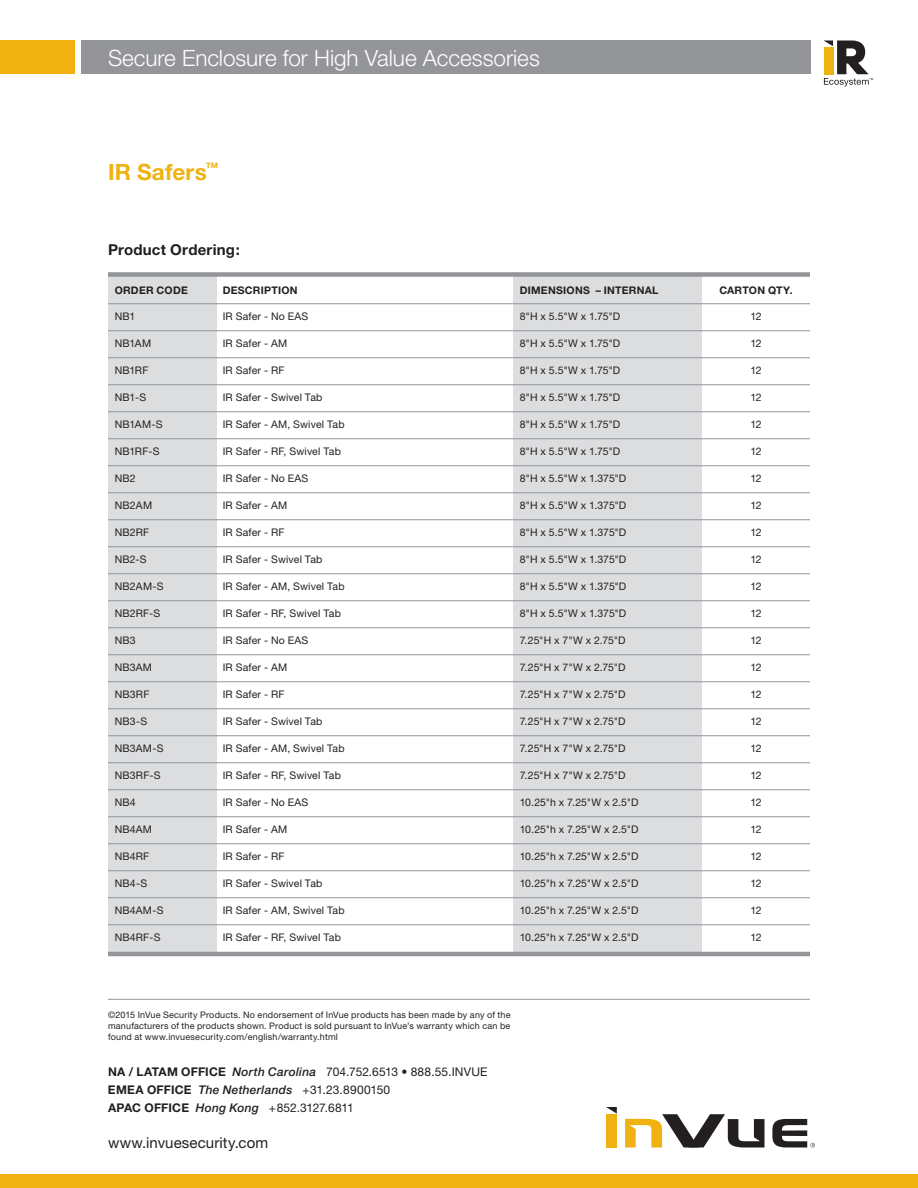
<style>
.page{position:relative;width:918px;height:1188px;background:#fff}
.page>*{position:absolute;margin:0;border:0;box-sizing:border-box;transform-origin:0 0}
.t1{font:300 22.5px "Helvetica Neue";letter-spacing:-.005em;color:#fff}
.t2{font:700 22.5px "Helvetica Neue";letter-spacing:.005em;color:#efb211}
.t3{font:15px "Helvetica Neue";letter-spacing:.005em;color:#231f20}
.t4{font:700 15px "Helvetica Neue";letter-spacing:.015em;color:#231f20}
.t5{font:12px/18px "Helvetica Neue";letter-spacing:.005em;color:#231f20}
.t6{font:10.5px "Helvetica Neue";letter-spacing:.015em;color:#231f20}
.t7{font:700 10.5px "Helvetica Neue";letter-spacing:.025em;color:#231f20}
.t8{font:9px/10.8px "Helvetica Neue";letter-spacing:.025em;color:#231f20;text-align:justify}
.s1{font-weight:700}
.s2{font-weight:500;font-style:italic}
</style>
<div class="page">
<div style="left:606px;top:1114px;width:11px;height:33px;background:#efb211"></div>
<svg style="left:625px;top:1114px;width:140px;height:33px"></svg>
<svg style="left:606px;top:1107px;width:11px;height:7px"></svg>
<svg style="left:772px;top:1119px;width:43px;height:29px"></svg>
<div style="left:0;top:1174px;width:918px;height:14px;background:#efb211"></div>
<div style="left:81px;top:40px;width:729px;height:34px;background:#939598"></div>
<div style="left:0;top:40px;width:74px;height:34px;background:#efb211"></div>
<svg style="left:824px;top:40px;width:49px;height:47px"></svg>
<div style="left:108px;top:277px;width:108px;height:675px;background:#dcdddf"></div>
<div style="left:513px;top:277px;width:189px;height:675px;background:#dcdddf"></div>
<div style="left:108px;top:272px;width:702px;height:5px;background:#939598"></div>
<hr style="left:108px;top:303px;width:702px;height:1px;background:#939598">
<hr style="left:108px;top:330px;width:702px;height:1px;background:#939598">
<hr style="left:108px;top:357px;width:702px;height:1px;background:#939598">
<hr style="left:108px;top:384px;width:702px;height:1px;background:#939598">
<hr style="left:108px;top:411px;width:702px;height:1px;background:#939598">
<hr style="left:108px;top:438px;width:702px;height:1px;background:#939598">
<hr style="left:108px;top:465px;width:702px;height:1px;background:#939598">
<hr style="left:108px;top:492px;width:702px;height:1px;background:#939598">
<hr style="left:108px;top:519px;width:702px;height:1px;background:#939598">
<hr style="left:108px;top:546px;width:702px;height:1px;background:#939598">
<hr style="left:108px;top:573px;width:702px;height:1px;background:#939598">
<hr style="left:108px;top:600px;width:702px;height:1px;background:#939598">
<hr style="left:108px;top:627px;width:702px;height:1px;background:#939598">
<hr style="left:108px;top:654px;width:702px;height:1px;background:#939598">
<hr style="left:108px;top:816px;width:702px;height:1px;background:#939598">
<hr style="left:108px;top:681px;width:702px;height:1px;background:#939598">
<hr style="left:108px;top:843px;width:702px;height:1px;background:#939598">
<hr style="left:108px;top:708px;width:702px;height:1px;background:#939598">
<hr style="left:108px;top:870px;width:702px;height:1px;background:#939598">
<hr style="left:108px;top:735px;width:702px;height:1px;background:#939598">
<hr style="left:108px;top:897px;width:702px;height:1px;background:#939598">
<hr style="left:108px;top:762px;width:702px;height:1px;background:#939598">
<hr style="left:108px;top:924px;width:702px;height:1px;background:#939598">
<hr style="left:108px;top:789px;width:702px;height:1px;background:#939598">
<hr style="left:108px;top:952px;width:702px;height:4px;background:#939598">
<hr style="left:108px;top:999px;width:702px;height:1px;background:#939598">
<h1 class="t1" style="left:108px;top:49px;width:433px">Secure Enclosure for High Value Accessories</h1>
<h1 class="t2" style="left:108px;top:163px;width:112px">IR Safers<sup>™</sup></h1>
<h2 class="t4" style="left:108px;top:244px;width:134px">Product Ordering:</h2>
<p class="t7" style="left:115px;top:286px;width:75px">ORDER CODE</p>
<p class="t6" style="left:115px;top:312px;width:22px">NB1</p>
<p class="t7" style="left:223px;top:286px;width:76px">DESCRIPTION</p>
<p class="t7" style="left:520px;top:286px;width:140px">DIMENSIONS – INTERNAL</p>
<p class="t7" style="left:719px;top:286px;width:75px">CARTON QTY.</p>
<p class="t6" style="left:750px;top:312px;width:13px">12</p>
<p class="t6" style="left:750px;top:339px;width:13px">12</p>
<p class="t6" style="left:750px;top:366px;width:13px">12</p>
<p class="t6" style="left:750px;top:393px;width:13px">12</p>
<p class="t6" style="left:223px;top:312px;width:87px">IR Safer - No EAS</p>
<p class="t6" style="left:520px;top:312px;width:102px">8"H x 5.5"W x 1.75"D</p>
<p class="t6" style="left:520px;top:339px;width:102px">8"H x 5.5"W x 1.75"D</p>
<p class="t6" style="left:520px;top:366px;width:102px">8"H x 5.5"W x 1.75"D</p>
<p class="t6" style="left:520px;top:393px;width:102px">8"H x 5.5"W x 1.75"D</p>
<p class="t6" style="left:520px;top:420px;width:102px">8"H x 5.5"W x 1.75"D</p>
<p class="t6" style="left:520px;top:447px;width:102px">8"H x 5.5"W x 1.75"D</p>
<p class="t6" style="left:520px;top:474px;width:108px">8"H x 5.5"W x 1.375"D</p>
<p class="t6" style="left:520px;top:501px;width:108px">8"H x 5.5"W x 1.375"D</p>
<p class="t6" style="left:520px;top:528px;width:108px">8"H x 5.5"W x 1.375"D</p>
<p class="t6" style="left:520px;top:555px;width:108px">8"H x 5.5"W x 1.375"D</p>
<p class="t6" style="left:520px;top:582px;width:108px">8"H x 5.5"W x 1.375"D</p>
<p class="t6" style="left:520px;top:609px;width:108px">8"H x 5.5"W x 1.375"D</p>
<p class="t6" style="left:520px;top:636px;width:107px">7.25"H x 7"W x 2.75"D</p>
<p class="t6" style="left:520px;top:663px;width:107px">7.25"H x 7"W x 2.75"D</p>
<p class="t6" style="left:520px;top:690px;width:107px">7.25"H x 7"W x 2.75"D</p>
<p class="t6" style="left:520px;top:717px;width:107px">7.25"H x 7"W x 2.75"D</p>
<p class="t6" style="left:520px;top:744px;width:107px">7.25"H x 7"W x 2.75"D</p>
<p class="t6" style="left:520px;top:771px;width:107px">7.25"H x 7"W x 2.75"D</p>
<p class="t6" style="left:520px;top:798px;width:120px">10.25"h x 7.25"W x 2.5"D</p>
<p class="t6" style="left:520px;top:825px;width:120px">10.25"h x 7.25"W x 2.5"D</p>
<p class="t6" style="left:520px;top:852px;width:120px">10.25"h x 7.25"W x 2.5"D</p>
<p class="t6" style="left:520px;top:879px;width:120px">10.25"h x 7.25"W x 2.5"D</p>
<p class="t6" style="left:520px;top:906px;width:120px">10.25"h x 7.25"W x 2.5"D</p>
<p class="t6" style="left:520px;top:933px;width:120px">10.25"h x 7.25"W x 2.5"D</p>
<p class="t6" style="left:223px;top:339px;width:66px">IR Safer - AM</p>
<p class="t6" style="left:115px;top:339px;width:38px">NB1AM</p>
<p class="t6" style="left:223px;top:366px;width:63px">IR Safer - RF</p>
<p class="t6" style="left:115px;top:366px;width:35px">NB1RF</p>
<p class="t6" style="left:115px;top:393px;width:33px">NB1-S</p>
<p class="t6" style="left:223px;top:393px;width:101px">IR Safer - Swivel Tab</p>
<p class="t6" style="left:115px;top:420px;width:49px">NB1AM-S</p>
<p class="t6" style="left:223px;top:420px;width:123px">IR Safer - AM, Swivel Tab</p>
<p class="t6" style="left:750px;top:420px;width:13px">12</p>
<p class="t6" style="left:115px;top:447px;width:46px">NB1RF-S</p>
<p class="t6" style="left:223px;top:447px;width:120px">IR Safer - RF, Swivel Tab</p>
<p class="t6" style="left:750px;top:447px;width:13px">12</p>
<p class="t6" style="left:223px;top:474px;width:87px">IR Safer - No EAS</p>
<p class="t6" style="left:115px;top:474px;width:22px">NB2</p>
<p class="t6" style="left:750px;top:474px;width:13px">12</p>
<p class="t6" style="left:223px;top:501px;width:66px">IR Safer - AM</p>
<p class="t6" style="left:115px;top:501px;width:39px">NB2AM</p>
<p class="t6" style="left:750px;top:501px;width:13px">12</p>
<p class="t6" style="left:223px;top:528px;width:63px">IR Safer - RF</p>
<p class="t6" style="left:115px;top:528px;width:36px">NB2RF</p>
<p class="t6" style="left:750px;top:528px;width:13px">12</p>
<p class="t6" style="left:115px;top:555px;width:33px">NB2-S</p>
<p class="t6" style="left:223px;top:555px;width:101px">IR Safer - Swivel Tab</p>
<p class="t6" style="left:750px;top:555px;width:13px">12</p>
<p class="t6" style="left:115px;top:582px;width:50px">NB2AM-S</p>
<p class="t6" style="left:223px;top:582px;width:123px">IR Safer - AM, Swivel Tab</p>
<p class="t6" style="left:750px;top:582px;width:13px">12</p>
<p class="t6" style="left:115px;top:609px;width:47px">NB2RF-S</p>
<p class="t6" style="left:223px;top:609px;width:120px">IR Safer - RF, Swivel Tab</p>
<p class="t6" style="left:750px;top:609px;width:13px">12</p>
<p class="t6" style="left:223px;top:636px;width:87px">IR Safer - No EAS</p>
<p class="t6" style="left:115px;top:636px;width:23px">NB3</p>
<p class="t6" style="left:750px;top:636px;width:13px">12</p>
<p class="t6" style="left:223px;top:663px;width:66px">IR Safer - AM</p>
<p class="t6" style="left:115px;top:663px;width:39px">NB3AM</p>
<p class="t6" style="left:750px;top:663px;width:13px">12</p>
<p class="t6" style="left:223px;top:690px;width:63px">IR Safer - RF</p>
<p class="t6" style="left:115px;top:690px;width:36px">NB3RF</p>
<p class="t6" style="left:750px;top:690px;width:13px">12</p>
<p class="t6" style="left:115px;top:717px;width:34px">NB3-S</p>
<p class="t6" style="left:223px;top:717px;width:101px">IR Safer - Swivel Tab</p>
<p class="t6" style="left:750px;top:717px;width:13px">12</p>
<p class="t6" style="left:115px;top:744px;width:50px">NB3AM-S</p>
<p class="t6" style="left:223px;top:744px;width:123px">IR Safer - AM, Swivel Tab</p>
<p class="t6" style="left:750px;top:744px;width:13px">12</p>
<p class="t6" style="left:115px;top:771px;width:47px">NB3RF-S</p>
<p class="t6" style="left:223px;top:771px;width:120px">IR Safer - RF, Swivel Tab</p>
<p class="t6" style="left:750px;top:771px;width:13px">12</p>
<p class="t6" style="left:223px;top:798px;width:87px">IR Safer - No EAS</p>
<p class="t6" style="left:115px;top:798px;width:23px">NB4</p>
<p class="t6" style="left:750px;top:798px;width:13px">12</p>
<p class="t6" style="left:223px;top:825px;width:66px">IR Safer - AM</p>
<p class="t6" style="left:115px;top:825px;width:39px">NB4AM</p>
<p class="t6" style="left:750px;top:825px;width:13px">12</p>
<p class="t6" style="left:223px;top:852px;width:63px">IR Safer - RF</p>
<p class="t6" style="left:115px;top:852px;width:36px">NB4RF</p>
<p class="t6" style="left:750px;top:852px;width:13px">12</p>
<p class="t6" style="left:115px;top:879px;width:34px">NB4-S</p>
<p class="t6" style="left:223px;top:879px;width:101px">IR Safer - Swivel Tab</p>
<p class="t6" style="left:750px;top:879px;width:13px">12</p>
<p class="t6" style="left:115px;top:906px;width:50px">NB4AM-S</p>
<p class="t6" style="left:223px;top:906px;width:123px">IR Safer - AM, Swivel Tab</p>
<p class="t6" style="left:750px;top:906px;width:13px">12</p>
<p class="t6" style="left:750px;top:933px;width:13px">12</p>
<p class="t6" style="left:115px;top:933px;width:47px">NB4RF-S</p>
<p class="t6" style="left:223px;top:933px;width:120px">IR Safer - RF, Swivel Tab</p>
<p class="t8" style="left:108px;top:1010px;width:404px">©2015 InVue Security Products. No endorsement of InVue products has been made by any of the manufacturers of the products shown. Product is sold pursuant to InVue’s warranty which can be found at www.invuesecurity.com/english/warranty.html</p>
<p class="t5" style="left:108px;top:1063px;width:381px"><span class="s1">NA / LATAM OFFICE</span> <span class="s2">North Carolina</span> 704.752.6513 • 888.55.INVUE<br><span class="s1">EMEA OFFICE</span> <span class="s2">The Netherlands</span> +31.23.8900150<br><span class="s1">APAC OFFICE</span> <span class="s2">Hong Kong</span> +852.3127.6811</p>
<h2 class="t3" style="left:108px;top:1137px;width:162px">www.invuesecurity.com</h2>
</div>
